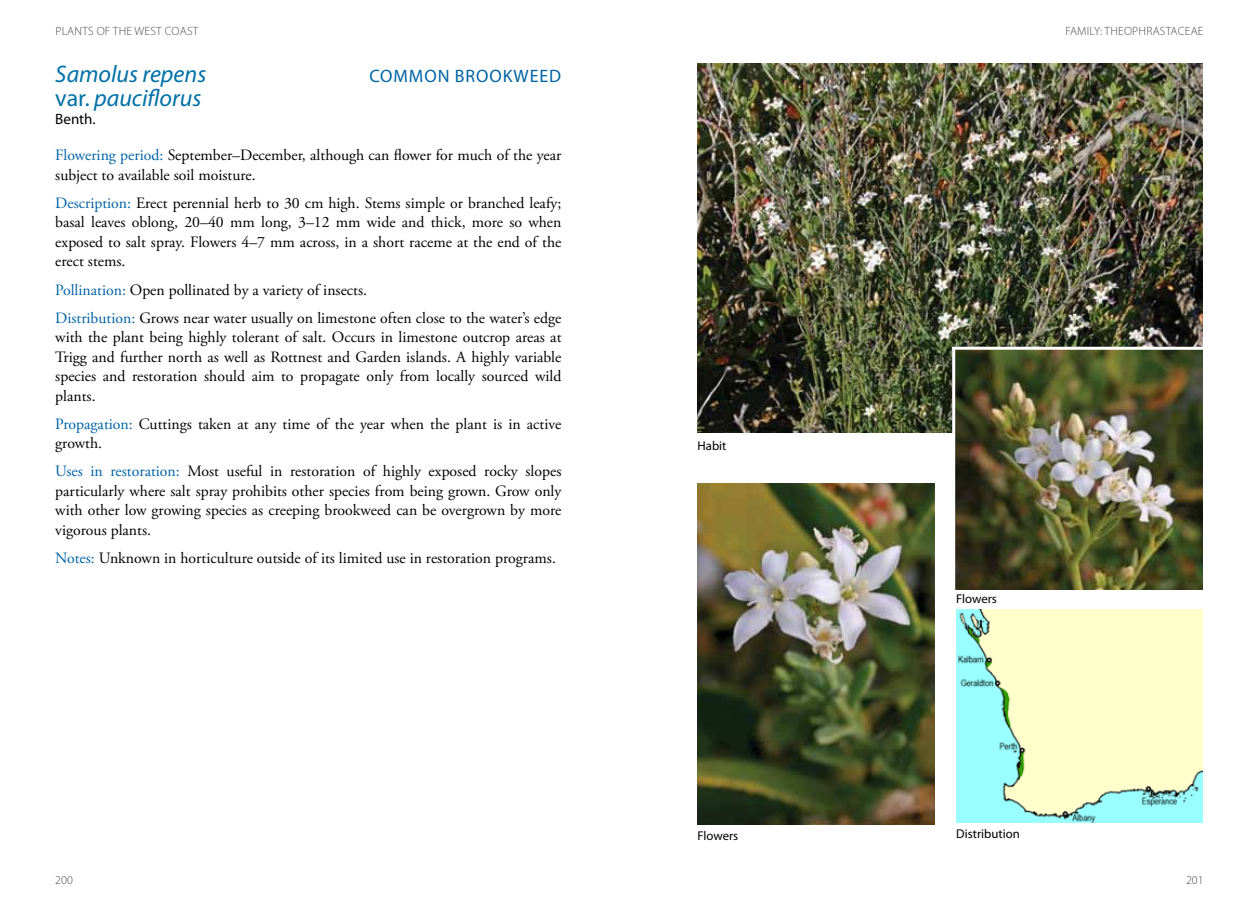
<style>
.page{position:relative;width:1259px;height:915px;background:#fff}
.page>*{position:absolute;margin:0;border:0;box-sizing:border-box;transform-origin:0 0}
.t1{font:italic 24px "Myriad Pro";color:#0071a8}
.t2{font:18px "Myriad Pro";letter-spacing:.05em;color:#0063a5}
.t3{font:15.75px/19.5px "Adobe Garamond Pro";color:#000}
.t4{font:15px "Myriad Pro";color:#000}
.t5{font:12.75px "Myriad Pro";color:#000}
.t6{font:300 12px "Myriad Pro";letter-spacing:.02em;color:#4d4d4f}
.s1{font-style:normal}
.s2{color:#0063a5}
</style>
<div class="page">
<img style="left:957px;top:609px;width:246px;height:213px">
<img style="left:697px;top:64px;width:506px;height:368px">
<img style="left:955px;top:349px;width:248px;height:240px">
<img style="left:697px;top:483px;width:237px;height:341px">
<hr style="left:952px;top:347px;width:3px;height:250px;background:#fff">
<hr style="left:952px;top:346px;width:251px;height:3px;background:#fff">
<p class="t6" style="left:55px;top:23px;width:144px">PLANTS OF THE WEST COAST</p>
<h1 class="t1" style="left:55px;top:59px;width:152px">Samolus repens</h1>
<p class="t2" style="left:369px;top:65px;width:193px">COMMON BROOKWEED</p>
<h1 class="t1" style="left:55px;top:83px;width:148px"><span class="s1">var.</span> pauciflorus</h1>
<p class="t4" style="left:55px;top:109px;width:42px">Benth.</p>
<p class="t3" style="left:55px;top:146px;width:507px"><span class="s2">Flowering period:</span> September–December, although can flower for much of the year subject to available soil moisture.</p>
<p class="t3" style="left:55px;top:194px;width:508px;text-align:justify"><span class="s2">Description:</span> Erect perennial herb to 30 cm high. Stems simple or branched leafy; basal leaves oblong, 20–40 mm long, 3–12 mm wide and thick, more so when exposed to salt spray. Flowers 4–7 mm across, in a short raceme at the end of the erect stems.</p>
<p class="t3" style="left:55px;top:276px;width:507px;line-height:28px"><span class="s2">Pollination:</span> Open pollinated by a variety of insects.<br><span class="s2">Distribution:</span> Grows near water usually on limestone often close to the water’s edge</p>
<p class="t3" style="left:55px;top:328px;width:508px;text-align:justify">with the plant being highly tolerant of salt. Occurs in limestone outcrop areas at Trigg and further north as well as Rottnest and Garden islands. A highly variable species and restoration should aim to propagate only from locally sourced wild plants.</p>
<p class="t3" style="left:55px;top:414px;width:508px"><span class="s2">Propagation:</span> Cuttings taken at any time of the year when the plant is in active growth.</p>
<p class="t3" style="left:55px;top:462px;width:508px;text-align:justify"><span class="s2">Uses in restoration:</span> Most useful in restoration of highly exposed rocky slopes particularly where salt spray prohibits other species from being grown. Grow only with other low growing species as creeping brookweed can be overgrown by more vigorous plants.</p>
<p class="t3" style="left:55px;top:548px;width:502px"><span class="s2">Notes:</span> Unknown in horticulture outside of its limited use in restoration programs.</p>
<p class="t6" style="left:1065px;top:23px;width:140px">FAMILY: THEOPHRASTACEAE</p>
<p class="t5" style="left:697px;top:437px;width:30px">Habit</p>
<p class="t5" style="left:956px;top:590px;width:42px">Flowers</p>
<p class="t5" style="left:697px;top:827px;width:42px">Flowers</p>
<p class="t5" style="left:956px;top:825px;width:65px">Distribution</p>
<p class="t6" style="left:55px;top:872px;width:19px">200</p>
<p class="t6" style="left:1186px;top:872px;width:19px">201</p>
</div>
